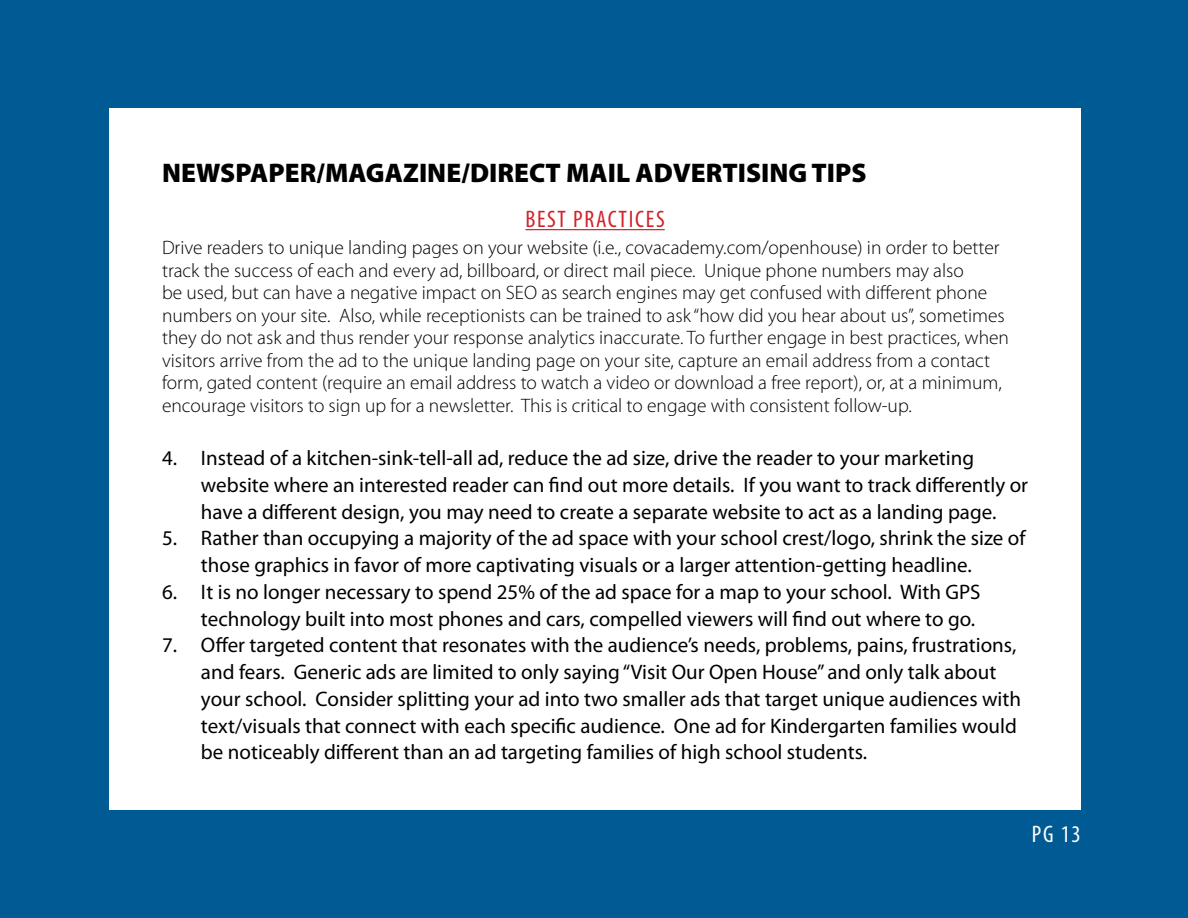
<style>
.page{position:relative;width:1188px;height:918px;background:#005b94}
.page>*{position:absolute;margin:0;border:0;box-sizing:border-box;transform-origin:0 0}
.t1{font:900 27px "Myriad Pro";color:#000}
.t2{font:condensed 24px "Myriad Pro";letter-spacing:.07em;color:#d2232a}
.t3{font:condensed 24px "Myriad Pro";color:#fff}
.t4{font:21px/26.7px "Myriad Pro";color:#000}
.t5{font:300 19.5px/22.5px "Myriad Pro";color:#000}
</style>
<div class="page">
<div style="left:109px;top:108px;width:972px;height:702px;background:#fff"></div>
<hr style="left:525px;top:229px;width:140px;height:1px;background:#d2232a">
<p class="t1" style="left:162px;top:158px;width:706px">NEWSPAPER/MAGAZINE/DIRECT MAIL ADVERTISING TIPS</p>
<p class="t2" style="left:525px;top:205px;width:141px">BEST PRACTICES</p>
<p class="t5" style="left:162px;top:237px;width:849px">Drive readers to unique landing pages on your website (i.e., covacademy.com/openhouse) in order to better track the success of each and every ad, billboard, or direct mail piece. Unique phone numbers may also<br>be used, but can have a negative impact on SEO as search engines may get confused with different phone numbers on your site. Also, while receptionists can be trained to ask “how did you hear about us”, sometimes they do not ask and thus render your response analytics inaccurate. To further engage in best practices, when visitors arrive from the ad to the unique landing page on your site, capture an email address from a contact form, gated content (require an email address to watch a video or download a free report), or, at a minimum, encourage visitors to sign up for a newsletter. This is critical to engage with consistent follow-up.</p>
<p class="t4" style="left:201px;top:444px;width:829px;text-indent:-39px">4. Instead of a kitchen-sink-tell-all ad, reduce the ad size, drive the reader to your marketing website where an interested reader can find out more details. If you want to track differently or have a different design, you may need to create a separate website to act as a landing page.</p>
<p class="t4" style="left:201px;top:525px;width:826px;text-indent:-39px">5. Rather than occupying a majority of the ad space with your school crest/logo, shrink the size of those graphics in favor of more captivating visuals or a larger attention-getting headline.</p>
<p class="t4" style="left:162px;top:578px;width:820px;text-align:right">6. It is no longer necessary to spend 25% of the ad space for a map to your school. With GPS technology built into most phones and cars, compelled viewers will find out where to go.</p>
<p class="t4" style="left:201px;top:632px;width:822px;text-indent:-39px">7. Offer targeted content that resonates with the audience’s needs, problems, pains, frustrations, and fears. Generic ads are limited to only saying “Visit Our Open House” and only talk about your school. Consider splitting your ad into two smaller ads that target unique audiences with text/visuals that connect with each specific audience. One ad for Kindergarten families would be noticeably different than an ad targeting families of high school students.</p>
<p class="t3" style="left:1032px;top:819px;width:51px">PG 13</p>
</div>
